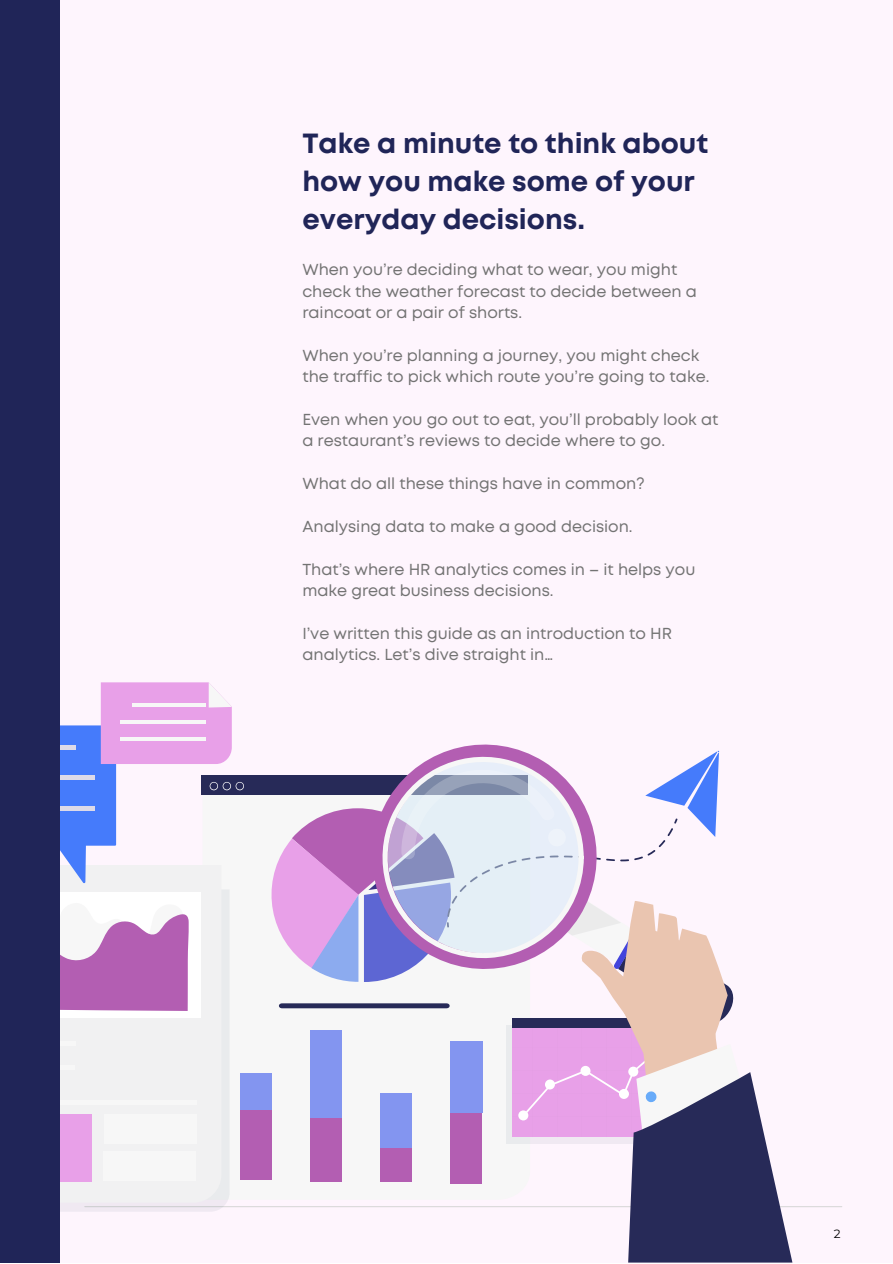
<style>
.page{position:relative;width:893px;height:1264px;background:#fff}
.page>*{position:absolute;margin:0;border:0;box-sizing:border-box;transform-origin:0 0}
.t1{font:700 27.75px/38.2px "Mont";color:#202558}
.t2{font:15.9px/21.3px "Mont";color:#737373}
.t3{font:12px "Montserrat";color:#000}
</style>
<div class="page">
<div style="left:0;top:0;width:892px;height:1262px;background:#fef5fd"></div>
<hr style="left:85px;top:1205px;width:756px;height:2px;background:#d9d9d9">
<div style="left:201px;top:775px;width:327px;height:19px;background:#272a58"></div>
<div style="left:240px;top:1103px;width:32px;height:77px;background:#b35eb2"></div>
<div style="left:240px;top:1073px;width:32px;height:36px;background:#8395f0"></div>
<svg style="left:59px;top:889px;width:170px;height:322px;fill:#e9ebed"></svg>
<div style="left:59px;top:883px;width:162px;height:319px;background:#f1f1f2"></div>
<div style="left:2px;top:892px;width:199px;height:125px;background:#fff"></div>
<svg style="left:59px;top:901px;width:130px;height:110px"></svg>
<div style="left:32px;top:1041px;width:44px;height:5px;background:#f7f7f7"></div>
<div style="left:32px;top:1065px;width:43px;height:5px;background:#f7f7f7"></div>
<div style="left:7px;top:1099px;width:190px;height:5px;background:#f7f7f7"></div>
<div style="left:7px;top:1113px;width:84px;height:68px;background:#e8a0e8"></div>
<div style="left:104px;top:1114px;width:93px;height:29px;background:#f7f7f7"></div>
<div style="left:103px;top:1151px;width:93px;height:29px;background:#f7f7f7"></div>
<svg style="left:59px;top:682px;width:185px;height:201px"></svg>
<hr style="left:132px;top:703px;width:74px;height:4px;background:#f7f7f7">
<hr style="left:121px;top:720px;width:85px;height:4px;background:#f7f7f7">
<hr style="left:121px;top:737px;width:85px;height:3px;background:#f7f7f7">
<svg style="left:261px;top:750px;width:531px;height:512px"></svg>
<div style="left:0;top:0;width:59px;height:1262px;background:#202558"></div>
<p class="t1" style="left:302px;top:126px;width:407px">Take a minute to think about how you make some of your everyday decisions.</p>
<p class="t2" style="left:302px;top:260px;width:396px">When you’re deciding what to wear, you might check the weather forecast to decide between a raincoat or a pair of shorts.</p>
<p class="t2" style="left:302px;top:346px;width:408px">When you’re planning a journey, you might check the traffic to pick which route you’re going to take.</p>
<p class="t2" style="left:302px;top:410px;width:417px">Even when you go out to eat, you’ll probably look at a restaurant’s reviews to decide where to go.</p>
<p class="t2" style="left:302px;top:474px;width:343px">What do all these things have in common?</p>
<p class="t2" style="left:302px;top:517px;width:332px">Analysing data to make a good decision.</p>
<p class="t2" style="left:302px;top:559px;width:394px">That’s where HR analytics comes in – it helps you make great business decisions.</p>
<p class="t2" style="left:302px;top:623px;width:371px">I’ve written this guide as an introduction to HR analytics. Let’s dive straight in…</p>
<p class="t3" style="left:833px;top:1226px;width:8px">2</p>
</div>
